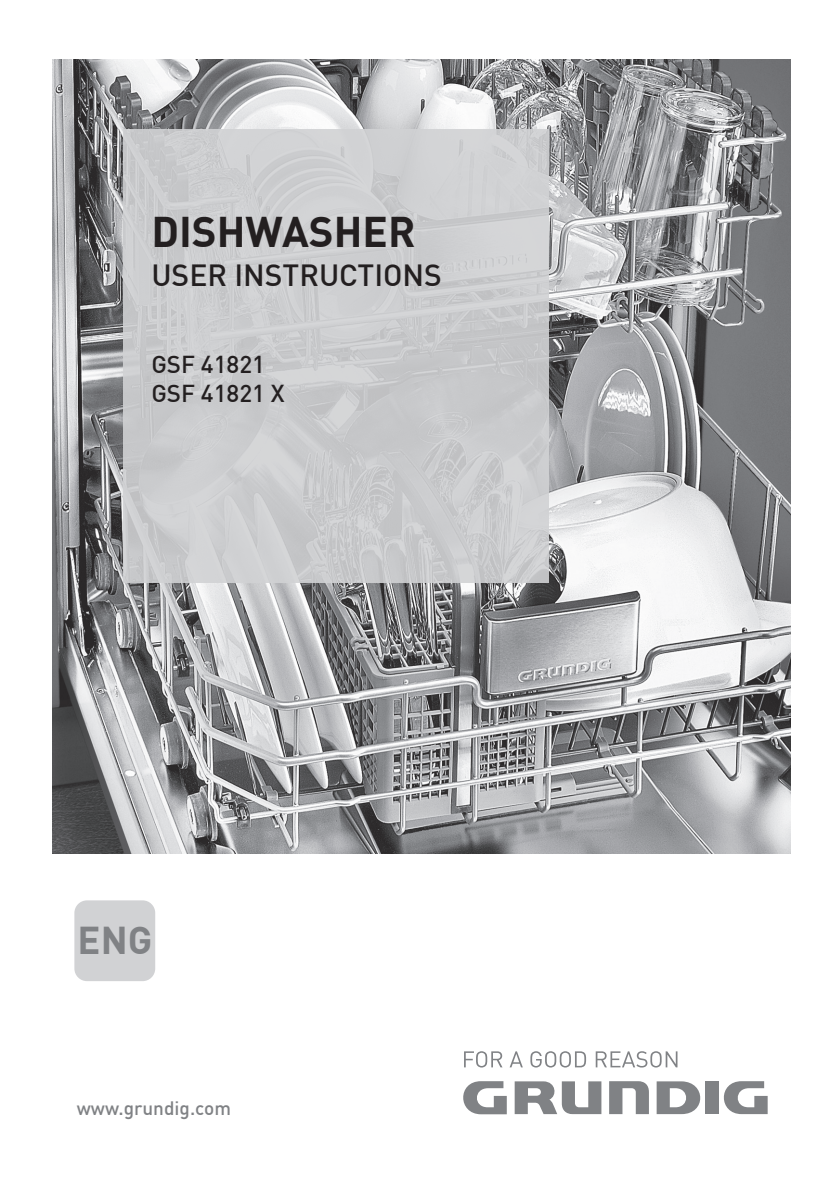
<style>
.page{position:relative;width:840px;height:1191px;background:#fff}
.page>*{position:absolute;margin:0;border:0;box-sizing:border-box;transform-origin:0 0}
.Dishwasher{font:700 42px "Grundig DIN";color:#231f20}
.DilKoduKapak{font:700 38px "Grundig DIN";color:#808285}
.users_manual{font:30px "Grundig DIN Medium";color:#231f20}
.t1{font:24px "Grundig DIN Medium";color:#231f20}
.t2{font:19px "Grundig DIN Medium";color:#808285}
</style>
<div class="page">
<img style="left:53px;top:59px;width:736px;height:794px">
<svg style="left:609px;top:1081px;width:39px;height:33px"></svg>
<div style="left:705px;top:1081px;width:13px;height:33px;background:#808285"></div>
<svg style="left:514px;top:1081px;width:87px;height:33px"></svg>
<svg style="left:656px;top:1081px;width:45px;height:33px"></svg>
<svg style="left:463px;top:1081px;width:43px;height:33px"></svg>
<svg style="left:718px;top:1081px;width:49px;height:33px"></svg>
<svg style="left:464px;top:1051px;width:38px;height:16px"></svg>
<svg style="left:510px;top:1051px;width:12px;height:16px"></svg>
<svg style="left:530px;top:1051px;width:56px;height:16px"></svg>
<svg style="left:595px;top:1051px;width:82px;height:16px"></svg>
<div style="left:123px;top:129px;width:425px;height:454px;background:#d1d2d4"></div>
<div style="left:74px;top:900px;width:81px;height:81px;background:#d1d2d4;border-radius:13px"></div>
<p class="Dishwasher" style="left:151px;top:204px;width:265px">DISHWASHER</p>
<p class="users_manual" style="left:151px;top:256px;width:292px">USER INSTRUCTIONS</p>
<p class="t1" style="left:151px;top:349px;width:115px">GSF 41821</p>
<p class="t1" style="left:151px;top:378px;width:135px">GSF 41821 X</p>
<p class="DilKoduKapak" style="left:78px;top:915px;width:76px">ENG</p>
<p class="t2" style="left:77px;top:1095px;width:156px">www.grundig.com</p>
</div>
